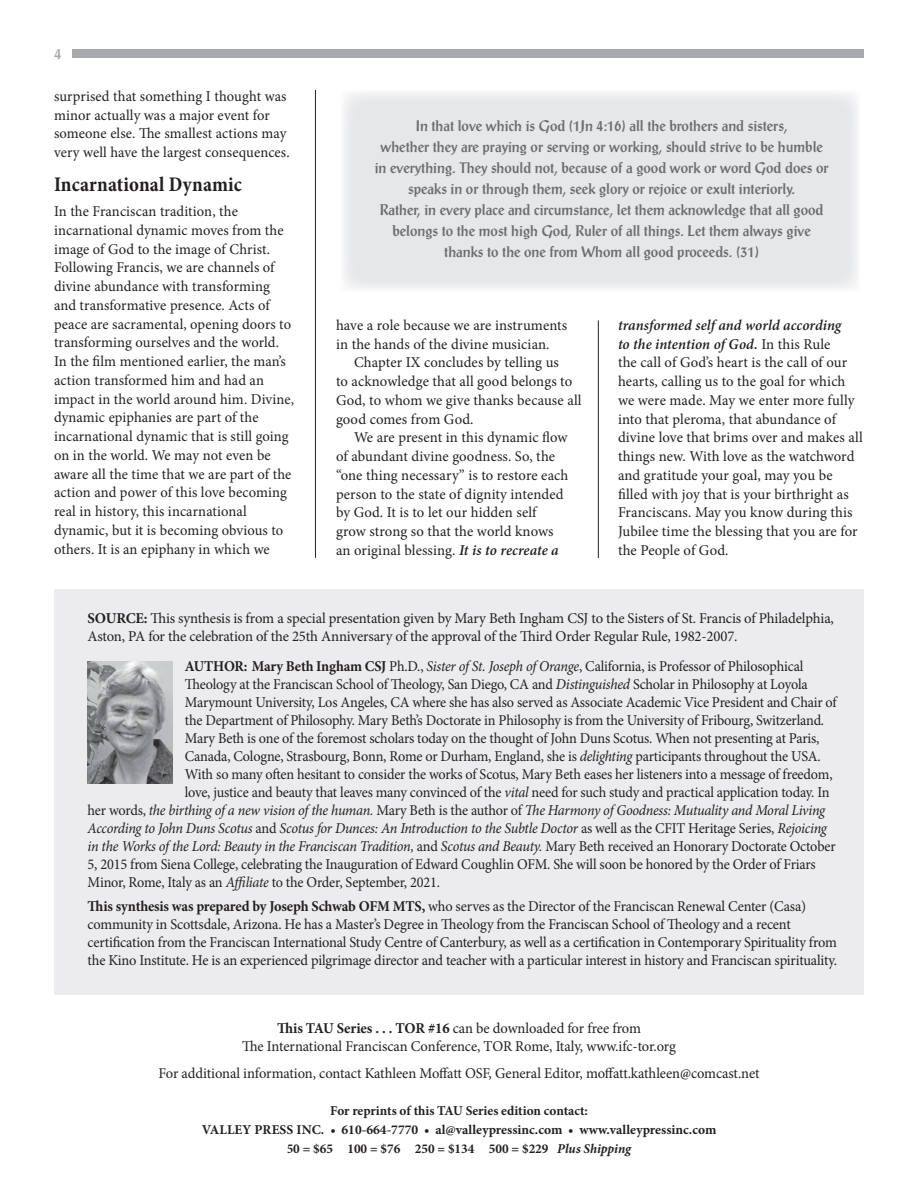
<style>
.page{position:relative;width:918px;height:1188px;background:#fff}
.page>*{position:absolute;margin:0;border:0;box-sizing:border-box;transform-origin:0 0}
.subHEAD{font:700 condensed 21px "Minion Pro";letter-spacing:.01em;color:#231f20}
.text{font:15px/18.8px "Minion Pro";letter-spacing:-.005em;color:#231f20}
.text-2{font:15px "Minion Pro";letter-spacing:-.005em;color:#231f20;scale:.95 1}
.text-3{font:15px/18px "Minion Pro";letter-spacing:-.005em;color:#231f20;scale:.96 1}
.BOX{font:700 15px/21px "Post Antiqua";color:#6c6d70;text-align:center;scale:.92 1}
.text-4{font:italic 15px "Minion Pro";letter-spacing:-.02em;color:#231f20;scale:.95 1}
.subHEAD-2{font:15px "Minion Pro";letter-spacing:-.005em;color:#231f20}
.BIG{font:700 15px "Post Antiqua";color:#a8a9ad}
.subHEAD-3{font:700 13.5px/18.8px "Minion Pro";color:#231f20;text-align:center}
.s1{font-weight:600;font-style:italic}
.s2{font-weight:700}
.s3{font-style:italic}
.s4{font-style:normal}
.s5{font-stretch:condensed}
</style>
<div class="page">
<div style="left:341px;top:90px;width:519px;height:202px;background:#e6e7e9"></div>
<div style="left:54px;top:589px;width:810px;height:406px;background:#ececee"></div>
<div style="left:72px;top:50px;width:792px;height:8px;background:#a8a9ad"></div>
<hr style="left:315px;top:90px;width:1px;height:468px;background:#231f20">
<hr style="left:598px;top:320px;width:1px;height:238px;background:#231f20">
<img style="left:88px;top:661px;width:85px;height:122px">
<p class="BIG" style="left:54px;top:45px;width:9px">4</p>
<p class="text" style="left:54px;top:87px;width:237px">surprised that something I thought was minor actually was a major event for someone else. The smallest actions may very well have the largest consequences.</p>
<p class="subHEAD" style="left:54px;top:170px;width:189px">Incarnational Dynamic</p>
<p class="text" style="left:54px;top:202px;width:242px">In the Franciscan tradition, the incarnational dynamic moves from the image of God to the image of Christ.<br>Following Francis, we are channels of divine abundance with transforming and transformative presence. Acts of peace are sacramental, opening doors to transforming ourselves and the world.<br>In the film mentioned earlier, the man’s action transformed him and had an impact in the world around him. Divine, dynamic epiphanies are part of the incarnational dynamic that is still going on in the world. We may not even be aware all the time that we are part of the action and power of this love becoming real in history, this incarnational dynamic, but it is becoming obvious to others. It is an epiphany in which we</p>
<p class="BOX" style="left:375px;top:115px;width:495px">In that love which is God (1Jn 4:16) all the brothers and sisters,<br>whether they are praying or serving or working, should strive to be humble in everything. They should not, because of a good work or word God does or speaks in or through them, seek glory or rejoice or exult interiorly.<br>Rather, in every place and circumstance, let them acknowledge that all good belongs to the most high God, Ruler of all things. Let them always give thanks to the one from Whom all good proceeds. (31)</p>
<p class="text" style="left:336px;top:316px;width:233px">have a role because we are instruments in the hands of the divine musician.</p>
<p class="text" style="left:336px;top:353px;width:247px;text-indent:18px">Chapter IX concludes by telling us<br>to acknowledge that all good belongs to<br>God, to whom we give thanks because all good comes from God.</p>
<p class="text" style="left:336px;top:428px;width:234px;text-indent:18px">We are present in this dynamic flow of abundant divine goodness. So, the “one thing necessary” is to restore each person to the state of dignity intended by God. It is to let our hidden self grow strong so that the world knows an original blessing. <span class="s1">It is to recreate a</span></p>
<p class="text" style="left:618px;top:316px;width:246px"><span class="s1">transformed self and world according<br>to the intention of God.</span> In this Rule<br>the call of God’s heart is the call of our hearts, calling us to the goal for which we were made. May we enter more fully into that pleroma, that abundance of divine love that brims over and makes all things new. With love as the watchword and gratitude your goal, may you be filled with joy that is your birthright as Franciscans. May you know during this Jubilee time the blessing that you are for the People of God.</p>
<p class="text" style="left:88px;top:609px;width:748px;line-height:18px"><span class="s2">SOURCE:</span> This synthesis is from a special presentation given by Mary Beth Ingham CSJ to the Sisters of St. Francis of Philadelphia,<br>Aston, PA for the celebration of the 25th Anniversary of the approval of the Third Order Regular Rule, 1982-2007.</p>
<p class="text-2" style="left:185px;top:656px;width:653px"><span class="s2">AUTHOR: Mary Beth Ingham CSJ</span> Ph.D., <span class="s3">Sister of St. Joseph of Orange</span>, California, is Professor of Philosophical</p>
<p class="text-2" style="left:185px;top:674px;width:657px">Theology at the Franciscan School of Theology, San Diego, CA and <span class="s3">Distinguished</span> Scholar in Philosophy at Loyola</p>
<p class="text-2" style="left:185px;top:692px;width:688px">Marymount University, Los Angeles, CA where she has also served as Associate Academic Vice President and Chair of</p>
<p class="text-2" style="left:185px;top:710px;width:675px">the Department of Philosophy. Mary Beth’s Doctorate in Philosophy is from the University of Fribourg, Switzerland.</p>
<p class="text-2" style="left:185px;top:728px;width:670px">Mary Beth is one of the foremost scholars today on the thought of John Duns Scotus. When not presenting at Paris,</p>
<p class="text-2" style="left:185px;top:746px;width:671px">Canada, Cologne, Strasbourg, Bonn, Rome or Durham, England, she is <span class="s3">delighting</span> participants throughout the USA.</p>
<p class="text-2" style="left:185px;top:764px;width:683px">With so many often hesitant to consider the works of Scotus, Mary Beth eases her listeners into a message of freedom,</p>
<p class="text-2" style="left:185px;top:782px;width:680px">love, justice and beauty that leaves many convinced of the <span class="s3">vital</span> need for such study and practical application today. In</p>
<p class="text-4" style="left:88px;top:800px;width:778px"><span class="s4">her words,</span> the birthing of a new vision of the human. <span class="s4">Mary Beth is the author of</span> The Harmony of Goodness: Mutuality and Moral Living</p>
<p class="text-4" style="left:88px;top:818px;width:780px">According to John Duns Scotus <span class="s4">and</span> Scotus for Dunces: An Introduction to the Subtle Doctor <span class="s4">as well as the CFIT Heritage Series,</span> Rejoicing</p>
<p class="text-4" style="left:88px;top:836px;width:789px">in the Works of the Lord: Beauty in the Franciscan Tradition, <span class="s4">and</span> Scotus and Beauty. <span class="s4">Mary Beth received an Honorary Doctorate October</span></p>
<p class="text-2" style="left:88px;top:854px;width:768px">5, 2015 from Siena College, celebrating the Inauguration of Edward Coughlin OFM. She will soon be honored by the Order of Friars</p>
<p class="text-2" style="left:88px;top:872px;width:373px">Minor, Rome, Italy as an <span class="s3">Affiliate</span> to the Order, September, 2021.</p>
<p class="text-3" style="left:88px;top:897px;width:782px"><span class="s2">This synthesis was prepared by Joseph Schwab OFM MTS,</span> who serves as the Director of the Franciscan Renewal Center (Casa) community in Scottsdale, Arizona. He has a Master’s Degree in Theology from the Franciscan School of Theology and a recent certification from the Franciscan International Study Centre of Canterbury, as well as a certification in Contemporary Spirituality from the Kino Institute. He is an experienced pilgrimage director and teacher with a particular interest in history and Franciscan spirituality.</p>
<p class="text" style="left:242px;top:1019px;width:435px;line-height:18px;text-align:center"><span class="s2">This TAU Series . . . TOR #16</span> can be downloaded for free from<br>The International Franciscan Conference, TOR Rome, Italy, www.ifc-tor.org</p>
<p class="subHEAD-2" style="left:159px;top:1063px;width:603px">For additional information, contact Kathleen Moffatt OSF, General Editor, moffatt.kathleen@comcast.net</p>
<p class="subHEAD-3" style="left:202px;top:1101px;width:516px">For reprints of this TAU Series edition contact:<br>VALLEY PRESS INC. • 610-664-7770 • al@valleypressinc.com • www.valleypressinc.com<br><span class="s5">5</span>0 = $65 100 = $76 250 = $134 500 = $229 <span class="s3">Plus Shipping</span></p>
</div>
